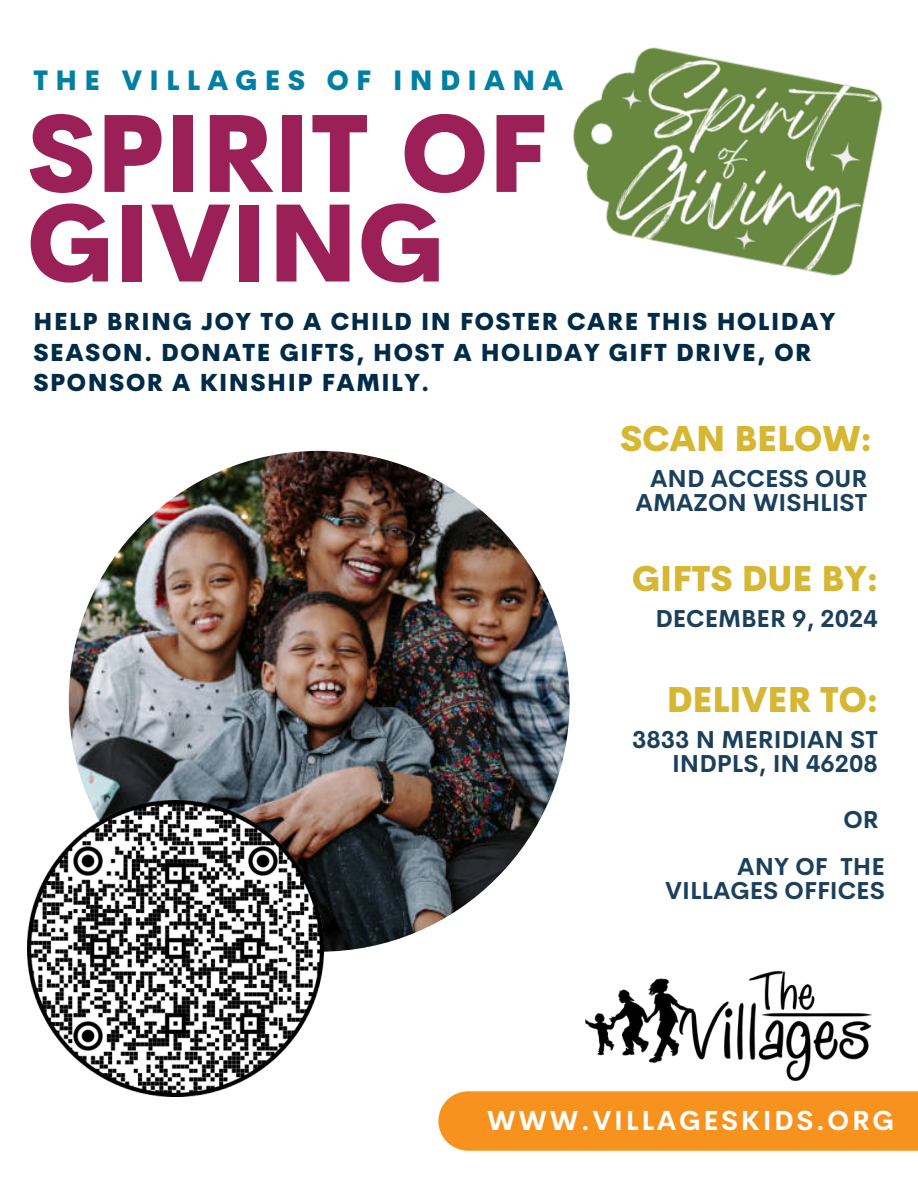
<style>
.page{position:relative;width:918px;height:1188px;background:#fff}
.page>*{position:absolute;margin:0;border:0;box-sizing:border-box;transform-origin:0 0}
.t1{font:800 107.1px/89.6px "Cerebri Sans";color:#9b2057}
.t2{font:800 34.8px "Cerebri Sans";color:#d6b733}
.t3{font:800 27.15px "Cerebri Sans";letter-spacing:.27em;color:#007fa4}
.t4{font:700 27px "Cerebri Sans";letter-spacing:.1em;color:#fff}
.t5{font:700 24px/23.7px "Cerebri Sans";color:#1b405c;text-align:right}
.t6{font:800 23.85px/30.3px "Cerebri Sans";letter-spacing:.065em;color:#012b47}
</style>
<div class="page">
<img style="left:69px;top:451px;width:501px;height:501px;border-radius:50%">
<div style="left:438px;top:1091px;width:480px;height:60px;background:#f7921e"></div>
<img style="left:573px;top:47px;width:310px;height:229px">
<img style="left:586px;top:971px;width:285px;height:110px">
<img style="left:27px;top:801px;width:296px;height:296px">
<p class="t3" style="left:34px;top:63px;width:531px">THE VILLAGES OF INDIANA</p>
<h2 class="t1" style="left:27px;top:110px;width:522px">SPIRIT OF<br>GIVING</h2>
<h2 class="t6" style="left:34px;top:307px;width:803px">HELP BRING JOY TO A CHILD IN FOSTER CARE THIS HOLIDAY<br>SEASON. DONATE GIFTS, HOST A HOLIDAY GIFT DRIVE, OR<br>SPONSOR A KINSHIP FAMILY.</h2>
<h3 class="t2" style="left:620px;top:417px;width:253px">SCAN BELOW:</h3>
<p class="t5" style="left:636px;top:467px;width:233px">AND ACCESS OUR<br>AMAZON WISHLIST</p>
<p class="t2" style="left:632px;top:557px;width:247px">GIFTS DUE BY:</p>
<h2 class="t5" style="left:655px;top:607px;width:224px">DECEMBER 9, 2024</h2>
<p class="t2" style="left:667px;top:677px;width:213px">DELIVER TO:</p>
<p class="t5" style="left:632px;top:728px;width:247px">3833 N MERIDIAN ST</p>
<p class="t5" style="left:672px;top:752px;width:207px">INDPLS, IN 46208</p>
<p class="t5" style="left:843px;top:808px;width:37px">OR</p>
<p class="t5" style="left:737px;top:855px;width:149px">ANY OF THE</p>
<p class="t5" style="left:665px;top:879px;width:221px">VILLAGES OFFICES</p>
<p class="t4" style="left:487px;top:1103px;width:408px">WWW.VILLAGESKIDS.ORG</p>
</div>
